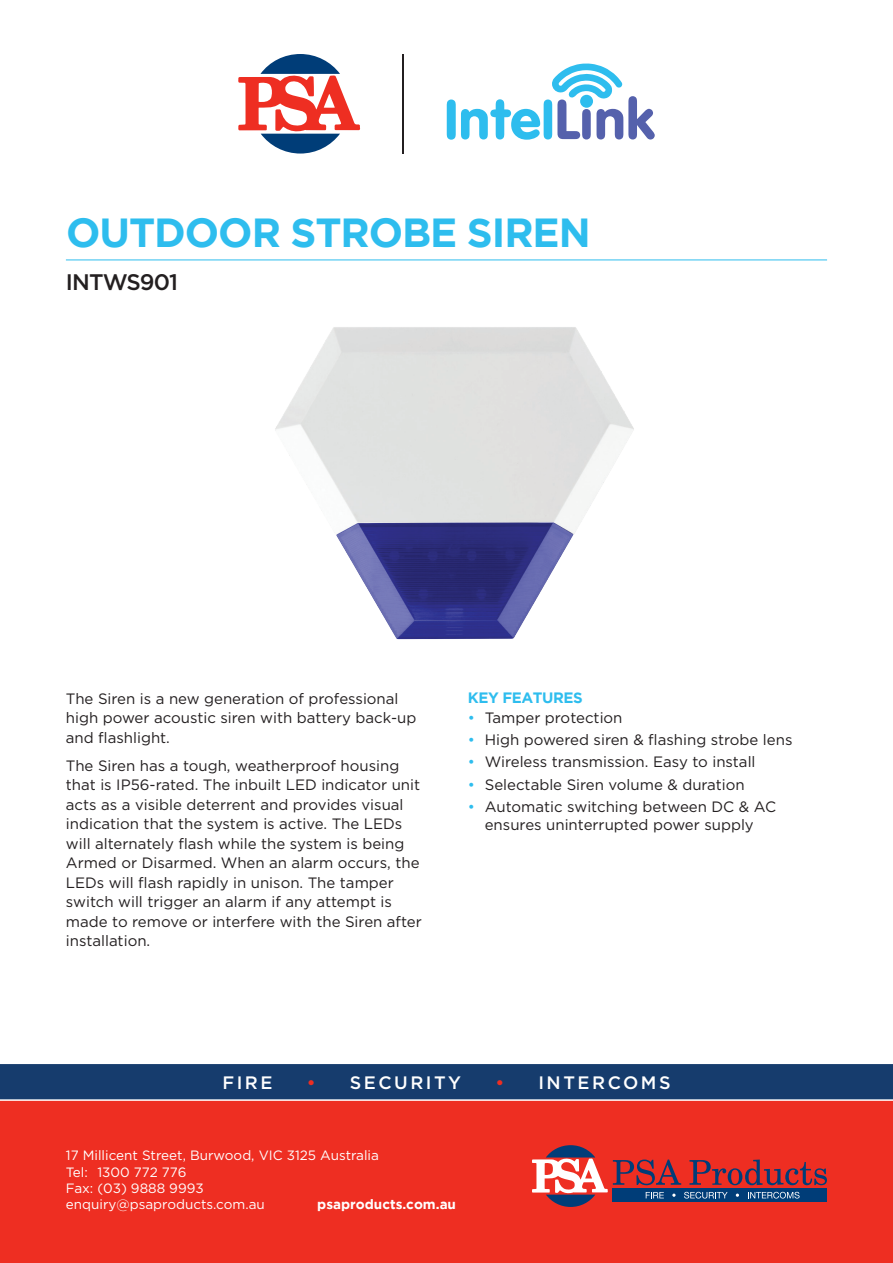
<style>
.page{position:relative;width:893px;height:1263px;background:#fff}
.page>*{position:absolute;margin:0;border:0;box-sizing:border-box;transform-origin:0 0}
.t1{font:700 40.5px "Gotham";letter-spacing:-.025em;color:#2ebdee}
.t2{font:500 22.5px "Gotham";letter-spacing:-.04em;color:#231f20}
.t3{font:500 18px "Gotham";letter-spacing:.14em;color:#fff}
.t4{font:15px/19.5px "Gotham";color:#231f20}
.t5{font:700 15px "Gotham";letter-spacing:-.025em;color:#2ebdee}
.t6{font:13.5px/16.2px "Gotham";color:#fff}
.t7{font:700 13.5px "Gotham";color:#fff}
.s1{color:#2ebdee}
.s2{color:#ee2e22}
</style>
<div class="page">
<hr style="left:66px;top:260px;width:761px;height:1px;background:#2ebdee">
<svg style="left:238px;top:54px;width:123px;height:100px"></svg>
<hr style="left:403px;top:54px;width:1px;height:100px;background:#231f20">
<svg style="left:447px;top:63px;width:208px;height:77px"></svg>
<div style="left:580px;top:95px;width:13px;height:13px;background:#2ebdee;border-radius:50%"></div>
<img style="left:275px;top:327px;width:359px;height:313px">
<div style="left:0;top:1066px;width:893px;height:197px;background:#ee2e22"></div>
<svg style="left:0;top:1064px;width:893px;height:37px;background:#204472"></svg>
<svg style="left:532px;top:1145px;width:295px;height:62px"></svg>
<h1 class="t1" style="left:66px;top:209px;width:526px">OUTDOOR STROBE SIREN</h1>
<h2 class="t2" style="left:66px;top:267px;width:114px">INTWS901</h2>
<p class="t4" style="left:66px;top:688px;width:352px">The Siren is a new generation of professional high power acoustic siren with battery back-up and flashlight.</p>
<p class="t4" style="left:66px;top:755px;width:358px">The Siren has a tough, weatherproof housing that is IP56-rated. The inbuilt LED indicator unit acts as a visible deterrent and provides visual indication that the system is active. The LEDs will alternately flash while the system is being Armed or Disarmed. When an alarm occurs, the LEDs will flash rapidly in unison. The tamper switch will trigger an alarm if any attempt is made to remove or interfere with the Siren after installation.</p>
<p class="t5" style="left:468px;top:689px;width:117px">KEY FEATURES</p>
<p class="t4" style="left:468px;top:707px;width:156px"><span class="s1">•</span> Tamper protection</p>
<p class="t4" style="left:468px;top:730px;width:326px"><span class="s1">•</span> High powered siren &amp; flashing strobe lens</p>
<p class="t4" style="left:468px;top:752px;width:289px"><span class="s1">•</span> Wireless transmission. Easy to install</p>
<p class="t4" style="left:468px;top:774px;width:279px"><span class="s1">•</span> Selectable Siren volume &amp; duration</p>
<p class="t4" style="left:468px;top:797px;width:310px;line-height:18px;text-align:center"><span class="s1">•</span> Automatic switching between DC &amp; AC ensures uninterrupted power supply</p>
<p class="t3" style="left:222px;top:1071px;width:52px">FIRE</p>
<p class="t3" style="left:307px;top:1071px;width:156px"><span class="s2">•</span> SECURITY</p>
<p class="t3" style="left:495px;top:1071px;width:177px"><span class="s2">•</span> INTERCOMS</p>
<p class="t6" style="left:66px;top:1147px;width:315px">17 Millicent Street, Burwood, VIC 3125 Australia<br>Tel: 1300 772 776<br>Fax: (03) 9888 9993 enquiry@psaproducts.com.au</p>
<p class="t7" style="left:317px;top:1196px;width:140px">psaproducts.com.au</p>
</div>
